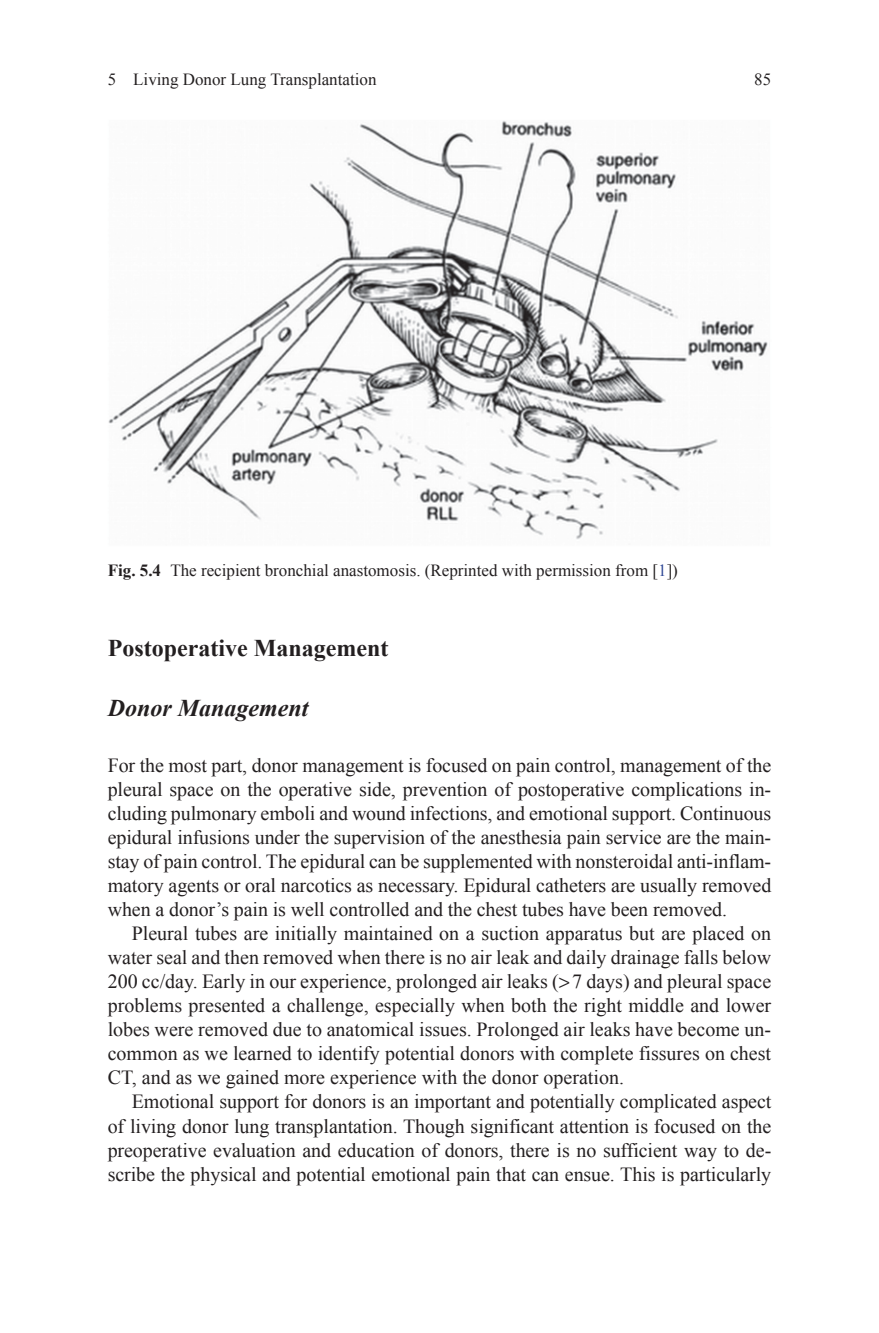
<style>
.page{position:relative;width:879px;height:1333px;background:#fff}
.page>*{position:absolute;margin:0;border:0;box-sizing:border-box;transform-origin:0 0}
.t1{font:700 24px "Times New Roman";color:#231f20}
.t2{font:italic 700 24px "Times New Roman";color:#231f20}
.t3{font:20px/24px "Times New Roman";letter-spacing:-.005em;color:#231f20;text-align:justify}
.t4{font:17px "Times New Roman";color:#231f20}
.s1{font-weight:700}
.s2{color:#324a97}
</style>
<div class="page">
<img style="left:108px;top:121px;width:660px;height:418px">
<p class="t4" style="left:108px;top:68px;width:270px">5 Living Donor Lung Transplantation</p>
<p class="t4" style="left:754px;top:68px;width:18px">85</p>
<p class="t4" style="left:108px;top:558px;width:572px"><span class="s1">Fig. 5.4</span> The recipient bronchial anastomosis. (Reprinted with permission from [<span class="s2">1</span>])</p>
<p class="t1" style="left:108px;top:631px;width:282px">Postoperative Management</p>
<p class="t2" style="left:108px;top:691px;width:202px">Donor Management</p>
<p class="t3" style="left:108px;top:753px;width:665px">For the most part, donor management is focused on pain control, management of the pleural space on the operative side, prevention of postoperative complications in&shy;cluding pulmonary emboli and wound infections, and emotional support. Continuous epidural infusions under the supervision of the anesthesia pain service are the main&shy;stay of pain control. The epidural can be supplemented with nonsteroidal anti-inflam&shy;matory agents or oral narcotics as necessary. Epidural catheters are usually removed when a donor’s pain is well controlled and the chest tubes have been removed.</p>
<p class="t3" style="left:108px;top:921px;width:665px;text-indent:24px">Pleural tubes are initially maintained on a suction apparatus but are placed on water seal and then removed when there is no air leak and daily drainage falls below 200 cc/day. Early in our experience, prolonged air leaks ( 7 days) and pleural space problems presented a challenge, especially when both the right middle and lower lobes were removed due to anatomical issues. Prolonged air leaks have become un&shy;common as we learned to identify potential donors with complete fissures on chest CT, and as we gained more experience with the donor operation.</p>
<p class="t3" style="left:108px;top:1089px;width:665px;text-indent:24px">Emotional support for donors is an important and potentially complicated aspect of living donor lung transplantation. Though significant attention is focused on the preoperative evaluation and education of donors, there is no sufficient way to de&shy;scribe the physical and potential emotional pain that can ensue. This is particularly</p>
</div>
